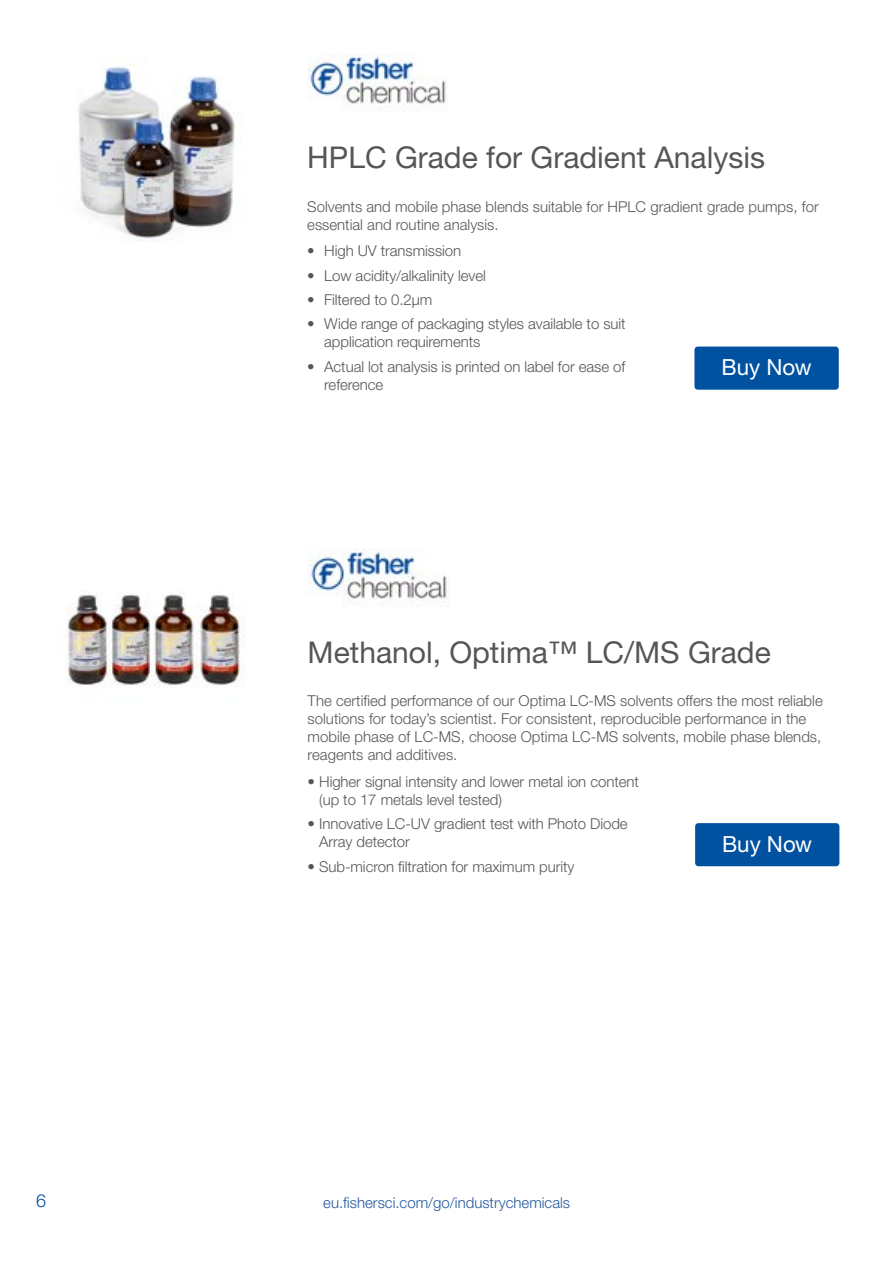
<style>
.page{position:relative;width:893px;height:1263px;background:#fff}
.page>*{position:absolute;margin:0;border:0;box-sizing:border-box;transform-origin:0 0}
.t1{font:30px "Helvetica Neue LT Std";color:#565655}
.t2{font:22.2px "Helvetica Neue LT Std";letter-spacing:-.005em;color:#fff}
.t3{font:300 18px "Helvetica Neue LT Std";color:#0052a0}
.t4{font:300 15px/18px "Helvetica Neue LT Std";letter-spacing:-.005em;color:#565655}
.t5{font:300 15px/18px "Helvetica Neue LT Std";color:#585757}
.t6{font:300 15px "Helvetica Neue LT Std";color:#22599b}
</style>
<div class="page">
<div style="left:695px;top:823px;width:144px;height:43px;background:#0052a0;border-radius:3px"></div>
<div style="left:694px;top:347px;width:145px;height:43px;background:#0052a0;border-radius:3px"></div>
<img style="left:307px;top:54px;width:140px;height:55px">
<img style="left:308px;top:549px;width:140px;height:55px">
<img style="left:78px;top:64px;width:158px;height:177px">
<img style="left:66px;top:591px;width:179px;height:96px">
<h1 class="t1" style="left:307px;top:140px;width:459px">HPLC Grade for Gradient Analysis</h1>
<p class="t5" style="left:307px;top:197px;width:513px">Solvents and mobile phase blends suitable for HPLC gradient grade pumps, for essential and routine analysis.</p>
<p class="t4" style="left:307px;top:241px;width:155px">• High UV transmission</p>
<p class="t4" style="left:307px;top:266px;width:180px">• Low acidity/alkalinity level</p>
<p class="t4" style="left:307px;top:290px;width:127px">• Filtered to 0.2μm</p>
<p class="t4" style="left:324px;top:315px;width:303px;text-indent:-17px">• Wide range of packaging styles available to suit application requirements</p>
<p class="t4" style="left:324px;top:357px;width:303px;text-indent:-17px">• Actual lot analysis is printed on label for ease of reference</p>
<h2 class="t2" style="left:721px;top:354px;width:92px">Buy Now</h2>
<h1 class="t1" style="left:308px;top:634px;width:465px">Methanol, Optima™ LC/MS Grade</h1>
<p class="t5" style="left:308px;top:692px;width:517px">The certified performance of our Optima LC-MS solvents offers the most reliable solutions for today’s scientist. For consistent, reproducible performance in the mobile phase of LC-MS, choose Optima LC-MS solvents, mobile phase blends, reagents and additives.</p>
<p class="t4" style="left:319px;top:772px;width:321px;text-indent:-12px">• Higher signal intensity and lower metal ion content (up to 17 metals level tested)</p>
<p class="t4" style="left:319px;top:815px;width:310px;text-indent:-12px">• Innovative LC-UV gradient test with Photo Diode<br>Array detector</p>
<p class="t4" style="left:308px;top:857px;width:268px">• Sub-micron filtration for maximum purity</p>
<h2 class="t2" style="left:722px;top:831px;width:92px">Buy Now</h2>
<p class="t3" style="left:36px;top:1190px;width:12px">6</p>
<p class="t6" style="left:323px;top:1193px;width:248px">eu.fishersci.com/go/industrychemicals</p>
</div>
